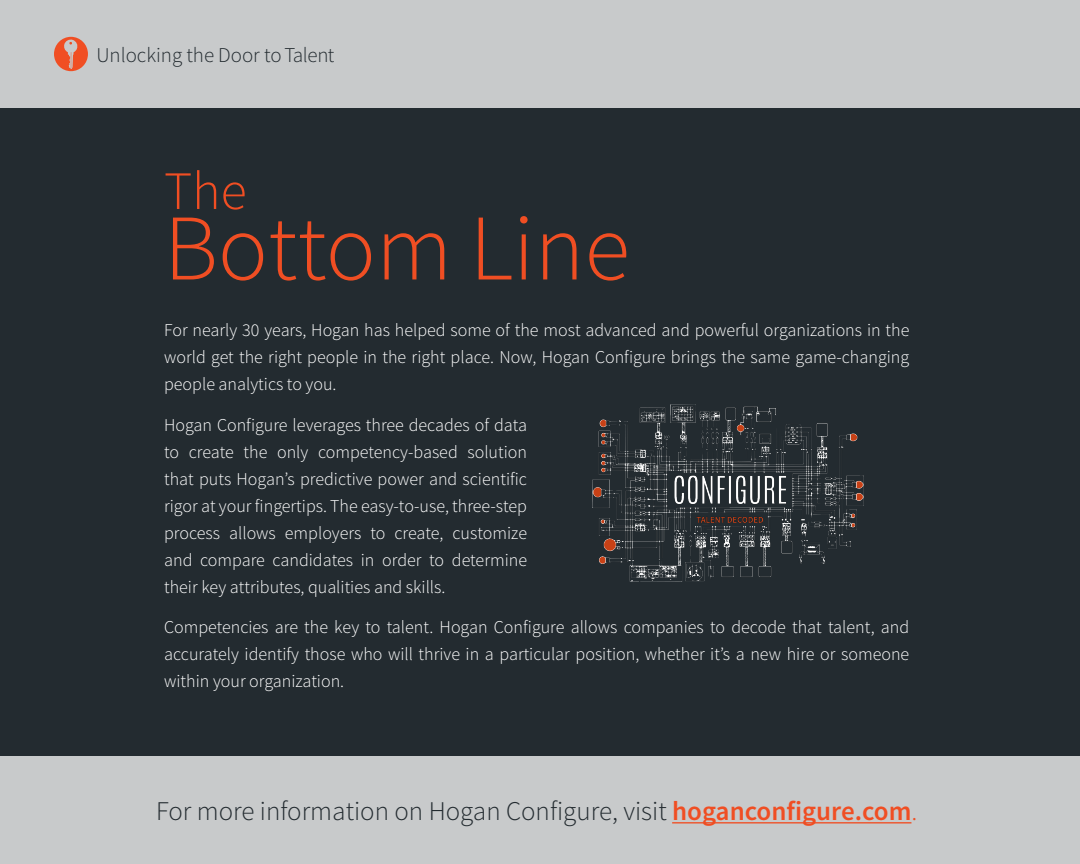
<style>
.page{position:relative;width:1080px;height:864px;background:#232b30}
.page>*{position:absolute;margin:0;border:0;box-sizing:border-box;transform-origin:0 0}
.t1{font:300 93.9px "Source Sans Pro";color:#f04e23}
.t2{font:300 54px "Source Sans Pro";color:#f04e23}
.t3{font:300 27px "Source Sans Pro";color:#232b30}
.t4{font:300 21px "Source Sans Pro";color:#232b30}
.t5{font:300 18px/27px "Source Sans Pro";color:#fff;text-align:justify}
.s1{font-weight:600;color:#f04e23}
.s2{color:#f04e23}
</style>
<div class="page">
<div style="left:0;top:756px;width:1080px;height:108px;background:#c8cacb"></div>
<div style="left:0;top:0;width:1080px;height:108px;background:#c8cacb"></div>
<hr style="left:672px;top:822px;width:239px;height:1px;background:#f04e23">
<img style="left:592px;top:404px;width:272px;height:178px">
<svg style="left:54px;top:37px;width:34px;height:34px"></svg>
<p class="t4" style="left:96px;top:42px;width:240px">Unlocking the Door to Talent</p>
<p class="t2" style="left:164px;top:158px;width:84px">The</p>
<p class="t1" style="left:164px;top:191px;width:467px">Bottom Line</p>
<p class="t5" style="left:164px;top:317px;width:747px">For nearly 30 years, Hogan has helped some of the most advanced and powerful organizations in the world get the right people in the right place. Now, Hogan Configure brings the same game-changing people analytics to you.</p>
<p class="t5" style="left:164px;top:411px;width:364px">Hogan Configure leverages three decades of data to create the only competency-based solution that puts Hogan’s predictive power and scientific rigor at your fingertips. The easy-to-use, three-step process allows employers to create, customize and compare candidates in order to determine their key attributes, qualities and skills.</p>
<p class="t5" style="left:164px;top:614px;width:747px">Competencies are the key to talent. Hogan Configure allows companies to decode that talent, and accurately identify those who will thrive in a particular position, whether it’s a new hire or someone within your organization.</p>
<p class="t3" style="left:156px;top:795px;width:763px">For more information on Hogan Configure, visit <span class="s1">hoganconfigure.com</span><span class="s2">.</span></p>
</div>
